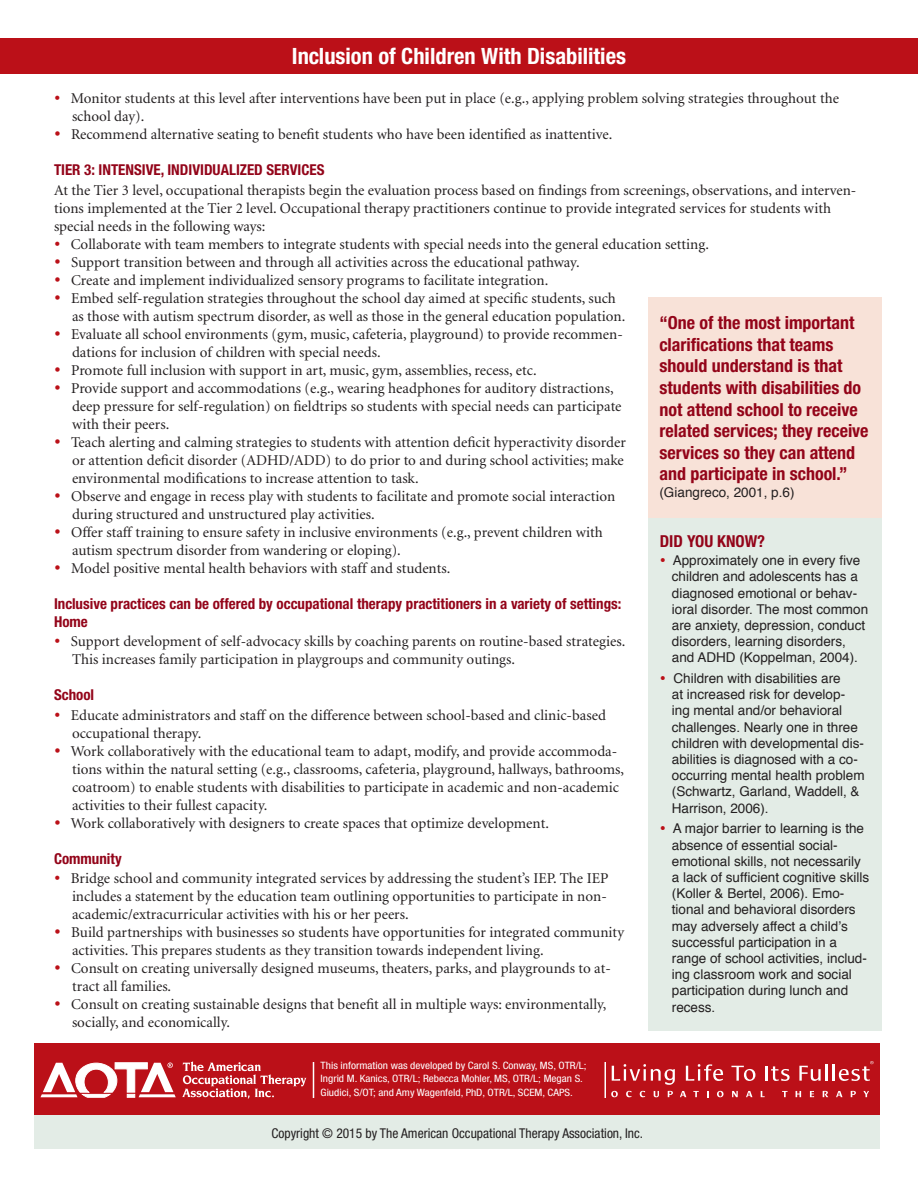
<style>
.page{position:relative;width:918px;height:1188px;background:#fff}
.page>*{position:absolute;margin:0;border:0;box-sizing:border-box;transform-origin:0 0}
.Main_Head{font:700 condensed 22.5px "Helvetica Neue";color:#fff}
.Text_Sidebar_Bullete{font:700 condensed 18px/21.6px "Helvetica Neue";color:#930419}
.Subhead_1{font:700 condensed 16.5px "Helvetica Neue";color:#930419}
.Text_Bullet{font:15px/18px "Minion";color:#231f20}
.Text{font:15px/18px "Minion";color:#231f20}
.Text-2{font:700 condensed 15px "Helvetica Neue";color:#930419}
.Subhead_1-2{font:700 condensed 15px "Helvetica Neue";color:#930419}
.Subhead_2{font:700 condensed 15px "Helvetica Neue";color:#930419}
.Text_Sidebar_Bullete-2{font:13.5px/16.2px "Helvetica";color:#231f20}
.Text-3{font:condensed 13.5px "Helvetica Neue";color:#231f20}
.t1{font:condensed 10.2px/13.5px "Helvetica Neue";color:#fff;scale:1.11 1}
.s1{color:#bb1018}
</style>
<div class="page">
<div style="left:0;top:38px;width:918px;height:36px;background:#bb1018"></div>
<div style="left:648px;top:518px;width:234px;height:513px;background:#e3ece6"></div>
<div style="left:648px;top:297px;width:234px;height:221px;background:#f8e2d8"></div>
<div style="left:34px;top:1115px;width:846px;height:34px;background:#e3ece6"></div>
<div style="left:34px;top:1043px;width:846px;height:72px;background:#bb1018"></div>
<svg style="left:182px;top:1061px;width:124px;height:38px"></svg>
<svg style="left:41px;top:1062px;width:135px;height:36px"></svg>
<svg style="left:612px;top:1064px;width:63px;height:21px"></svg>
<svg style="left:686px;top:1064px;width:37px;height:17px"></svg>
<svg style="left:731px;top:1066px;width:24px;height:15px"></svg>
<hr style="left:765px;top:1066px;width:3px;height:15px;background:#fff">
<svg style="left:771px;top:1066px;width:19px;height:15px"></svg>
<svg style="left:799px;top:1066px;width:22px;height:15px"></svg>
<hr style="left:825px;top:1064px;width:3px;height:17px;background:#fff">
<svg style="left:611px;top:1091px;width:7px;height:6px"></svg>
<svg style="left:626px;top:1091px;width:6px;height:6px"></svg>
<svg style="left:640px;top:1091px;width:5px;height:6px"></svg>
<svg style="left:654px;top:1091px;width:5px;height:6px"></svg>
<svg style="left:668px;top:1091px;width:5px;height:6px"></svg>
<svg style="left:680px;top:1091px;width:6px;height:6px"></svg>
<svg style="left:693px;top:1091px;width:6px;height:6px"></svg>
<svg style="left:717px;top:1091px;width:7px;height:6px"></svg>
<svg style="left:732px;top:1091px;width:6px;height:6px"></svg>
<svg style="left:746px;top:1091px;width:6px;height:6px"></svg>
<svg style="left:761px;top:1091px;width:4px;height:6px"></svg>
<svg style="left:782px;top:1091px;width:6px;height:6px"></svg>
<svg style="left:796px;top:1091px;width:5px;height:6px"></svg>
<svg style="left:810px;top:1091px;width:4px;height:6px"></svg>
<svg style="left:823px;top:1091px;width:5px;height:6px"></svg>
<svg style="left:836px;top:1091px;width:7px;height:6px"></svg>
<svg style="left:851px;top:1091px;width:5px;height:6px"></svg>
<svg style="left:863px;top:1091px;width:6px;height:6px"></svg>
<svg style="left:833px;top:1061px;width:41px;height:20px"></svg>
<hr style="left:313px;top:1062px;width:1px;height:36px;background:#fff">
<hr style="left:604px;top:1062px;width:2px;height:36px;background:#fff">
<p class="Main_Head" style="left:292px;top:43px;width:336px">Inclusion of Children With Disabilities</p>
<p class="Text_Bullet" style="left:72px;top:90px;width:768px;text-indent:-18px"><span class="s1">•</span> Monitor students at this level after interventions have been put in place (e.g., applying problem solving strategies throughout the school day).</p>
<p class="Text_Bullet" style="left:54px;top:126px;width:560px"><span class="s1">•</span> Recommend alternative seating to benefit students who have been identified as inattentive.</p>
<p class="Subhead_1-2" style="left:54px;top:161px;width:272px">TIER 3: INTENSIVE, INDIVIDUALIZED SERVICES</p>
<p class="Text" style="left:54px;top:181px;width:804px">At the Tier 3 level, occupational therapists begin the evaluation process based on findings from screenings, observations, and interven&shy;tions implemented at the Tier 2 level. Occupational therapy practitioners continue to provide integrated services for students with special needs in the following ways:</p>
<p class="Text_Bullet" style="left:54px;top:235px;width:657px"><span class="s1">•</span> Collaborate with team members to integrate students with special needs into the general education setting.</p>
<p class="Text_Bullet" style="left:54px;top:253px;width:527px"><span class="s1">•</span> Support transition between and through all activities across the educational pathway.</p>
<p class="Text_Bullet" style="left:54px;top:271px;width:496px"><span class="s1">•</span> Create and implement individualized sensory programs to facilitate integration.</p>
<p class="Text_Bullet" style="left:72px;top:289px;width:555px;text-indent:-18px"><span class="s1">•</span> Embed self-regulation strategies throughout the school day aimed at specific students, such as those with autism spectrum disorder, as well as those in the general education population.</p>
<p class="Text_Bullet" style="left:72px;top:325px;width:552px;text-indent:-18px"><span class="s1">•</span> Evaluate all school environments (gym, music, cafeteria, playground) to provide recommen&shy;dations for inclusion of children with special needs.</p>
<p class="Text_Bullet" style="left:54px;top:361px;width:484px"><span class="s1">•</span> Promote full inclusion with support in art, music, gym, assemblies, recess, etc.</p>
<p class="Text_Bullet" style="left:72px;top:379px;width:551px;text-indent:-18px"><span class="s1">•</span> Provide support and accommodations (e.g., wearing headphones for auditory distractions, deep pressure for self-regulation) on fieldtrips so students with special needs can participate with their peers.</p>
<p class="Text_Bullet" style="left:72px;top:433px;width:555px;text-indent:-18px"><span class="s1">•</span> Teach alerting and calming strategies to students with attention deficit hyperactivity disorder or attention deficit disorder (ADHD/ADD) to do prior to and during school activities; make environmental modifications to increase attention to task.</p>
<p class="Text_Bullet" style="left:72px;top:487px;width:545px;text-indent:-18px"><span class="s1">•</span> Observe and engage in recess play with students to facilitate and promote social interaction during structured and unstructured play activities.</p>
<p class="Text_Bullet" style="left:72px;top:523px;width:532px;text-indent:-18px"><span class="s1">•</span> Offer staff training to ensure safety in inclusive environments (e.g., prevent children with autism spectrum disorder from wandering or eloping).</p>
<p class="Text_Bullet" style="left:54px;top:559px;width:398px"><span class="s1">•</span> Model positive mental health behaviors with staff and students.</p>
<p class="Text-2" style="left:54px;top:594px;width:569px">Inclusive practices can be offered by occupational therapy practitioners in a variety of settings:</p>
<p class="Subhead_2" style="left:54px;top:612px;width:35px">Home</p>
<p class="Text_Bullet" style="left:72px;top:633px;width:555px;text-indent:-18px"><span class="s1">•</span> Support development of self-advocacy skills by coaching parents on routine-based strategies.<br>This increases family participation in playgroups and community outings.</p>
<p class="Subhead_2" style="left:54px;top:686px;width:42px">School</p>
<p class="Text_Bullet" style="left:72px;top:706px;width:535px;text-indent:-18px"><span class="s1">•</span> Educate administrators and staff on the difference between school-based and clinic-based occupational therapy.</p>
<p class="Text_Bullet" style="left:72px;top:742px;width:554px;text-indent:-18px"><span class="s1">•</span> Work collaboratively with the educational team to adapt, modify, and provide accommoda&shy;tions within the natural setting (e.g., classrooms, cafeteria, playground, hallways, bathrooms, coatroom) to enable students with disabilities to participate in academic and non-academic activities to their fullest capacity.</p>
<p class="Text_Bullet" style="left:54px;top:814px;width:497px"><span class="s1">•</span> Work collaboratively with designers to create spaces that optimize development.</p>
<p class="Subhead_2" style="left:54px;top:849px;width:69px">Community</p>
<p class="Text_Bullet" style="left:72px;top:870px;width:538px;text-align:justify;text-indent:-18px"><span class="s1">•</span> Bridge school and community integrated services by addressing the student’s IEP. The IEP includes a statement by the education team outlining opportunities to participate in non&shy;academic/extracurricular activities with his or her peers.</p>
<p class="Text_Bullet" style="left:72px;top:924px;width:554px;text-indent:-18px"><span class="s1">•</span> Build partnerships with businesses so students have opportunities for integrated community activities. This prepares students as they transition towards independent living.</p>
<p class="Text_Bullet" style="left:72px;top:960px;width:540px;text-indent:-18px"><span class="s1">•</span> Consult on creating universally designed museums, theaters, parks, and playgrounds to at&shy;tract all families.</p>
<p class="Text_Bullet" style="left:72px;top:996px;width:536px;text-indent:-18px"><span class="s1">•</span> Consult on creating sustainable designs that benefit all in multiple ways: environmentally, socially, and economically.</p>
<p class="Text_Sidebar_Bullete" style="left:660px;top:312px;width:211px">“One of the most important clarifications that teams should understand is that students with disabilities do not attend school to receive related services; they receive services so they can attend and participate in school.”</p>
<p class="Text_Sidebar_Bullete-2" style="left:660px;top:484px;width:137px">(Giangreco, 2001, p.6)</p>
<p class="Subhead_1" style="left:660px;top:532px;width:107px">DID YOU KNOW?</p>
<p class="Text_Sidebar_Bullete-2" style="left:672px;top:553px;width:198px;text-indent:-12px"><span class="s1">•</span> Approximately one in every five children and adolescents has a diagnosed emotional or behav&shy;ioral disorder. The most common are anxiety, depression, conduct disorders, learning disorders, and ADHD (Koppelman, 2004).</p>
<p class="Text_Sidebar_Bullete-2" style="left:672px;top:671px;width:194px;text-indent:-12px"><span class="s1">•</span> Children with disabilities are<br>at increased risk for develop&shy;ing mental and/or behavioral challenges. Nearly one in three children with developmental dis&shy;abilities is diagnosed with a co&shy;occurring mental health problem (Schwartz, Garland, Waddell, &amp;<br>Harrison, 2006).</p>
<p class="Text_Sidebar_Bullete-2" style="left:672px;top:821px;width:199px;text-indent:-12px"><span class="s1">•</span> A major barrier to learning is the absence of essential social&shy;emotional skills, not necessarily a lack of sufficient cognitive skills (Koller &amp; Bertel, 2006). Emo&shy;tional and behavioral disorders may adversely affect a child’s successful participation in a range of school activities, includ&shy;ing classroom work and social participation during lunch and recess.</p>
<p class="t1" style="left:321px;top:1058px;width:241px">This information was developed by Carol S. Conway, MS, OTR/L;<br>Ingrid M. Kanics, OTR/L; Rebecca Mohler, MS, OTR/L; Megan S.<br>Giudici, S/OT; and Amy Wagenfeld, PhD, OTR/L, SCEM, CAPS.</p>
<p class="Text-3" style="left:272px;top:1125px;width:373px">Copyright © 2015 by The American Occupational Therapy Association, Inc.</p>
</div>
